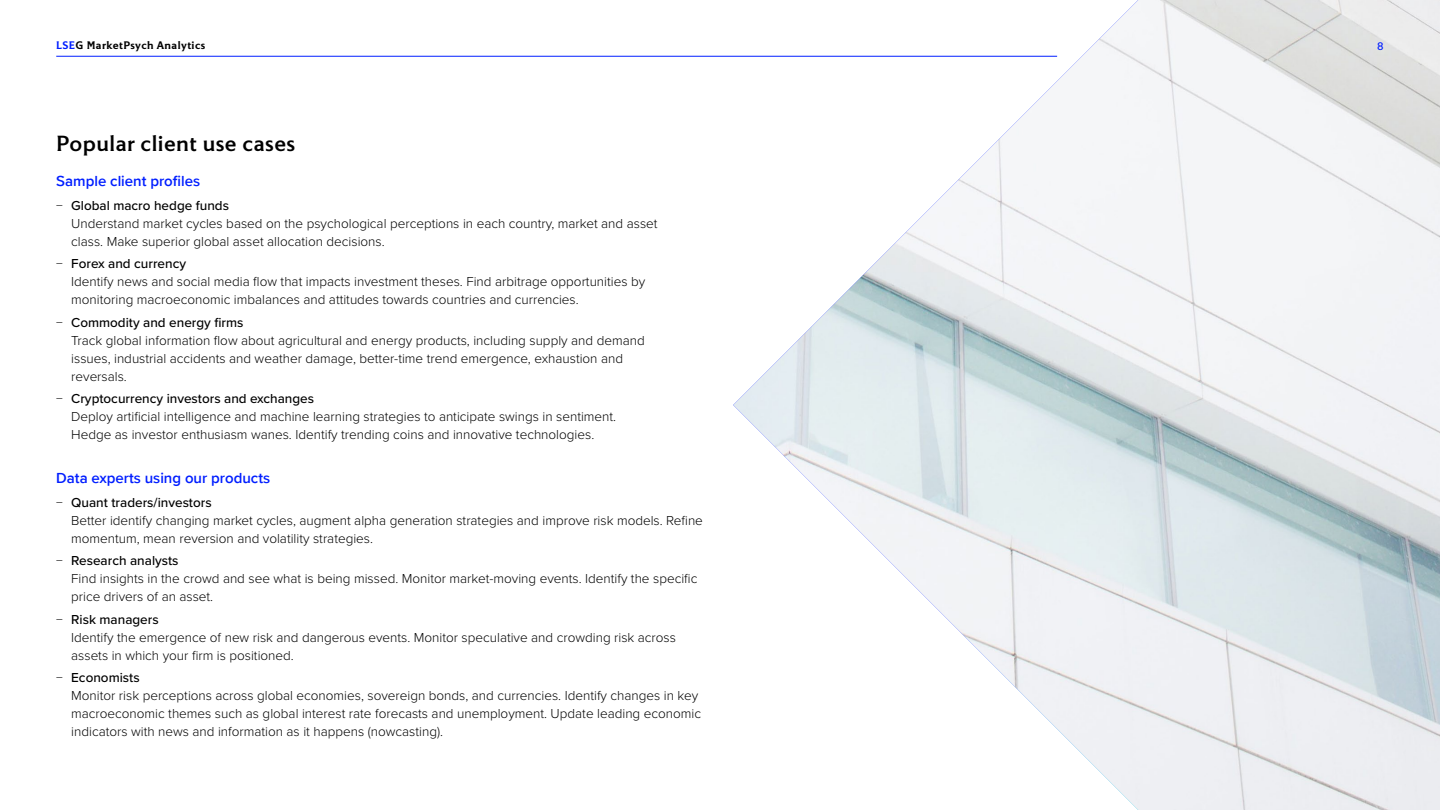
<style>
.page{position:relative;width:1440px;height:810px;background:#fff}
.page>*{position:absolute;margin:0;border:0;box-sizing:border-box;transform-origin:0 0}
.t1{font:500 22.5px "LSEG Motto";letter-spacing:.02em;color:#000}
.t2{font:600 15px "Proxima Nova";color:#001eff}
.t3{font:300 13.5px/18px "Proxima Nova";color:#000}
.t4{font:600 11.25px "LSEG Motto";letter-spacing:.04em;color:#000}
.t5{font:11.25px "LSEG Motto";color:#001eff}
.s1{color:#001eff}
.s2{font-weight:500}
</style>
<div class="page">
<img style="left:733px;top:0;width:707px;height:810px">
<hr style="left:56px;top:56px;width:1001px;height:1px;background:#001eff">
<p class="t4" style="left:56px;top:38px;width:151px"><span class="s1">LSE</span>G MarketPsych Analytics</p>
<p class="t5" style="left:1377px;top:39px;width:8px">8</p>
<h1 class="t1" style="left:56px;top:130px;width:241px">Popular client use cases</h1>
<p class="t2" style="left:56px;top:170px;width:145px">Sample client profiles</p>
<p class="t3" style="left:71px;top:196px;width:588px;text-indent:-15px">− <span class="s2">Global macro hedge funds<br></span>Understand market cycles based on the psychological perceptions in each country, market and asset class. Make superior global asset allocation decisions.</p>
<p class="t3" style="left:71px;top:254px;width:576px;text-indent:-15px">− <span class="s2">Forex and currency<br></span>Identify news and social media flow that impacts investment theses. Find arbitrage opportunities by monitoring macroeconomic imbalances and attitudes towards countries and currencies.</p>
<p class="t3" style="left:71px;top:313px;width:575px;text-indent:-15px">− <span class="s2">Commodity and energy firms<br></span>Track global information flow about agricultural and energy products, including supply and demand issues, industrial accidents and weather damage, better-time trend emergence, exhaustion and reversals.</p>
<p class="t3" style="left:71px;top:389px;width:546px;text-indent:-15px">− <span class="s2">Cryptocurrency investors and exchanges<br></span>Deploy artificial intelligence and machine learning strategies to anticipate swings in sentiment.<br>Hedge as investor enthusiasm wanes. Identify trending coins and innovative technologies.</p>
<p class="t2" style="left:56px;top:467px;width:216px">Data experts using our products</p>
<p class="t3" style="left:71px;top:493px;width:633px;text-indent:-15px">− <span class="s2">Quant traders/investors<br></span>Better identify changing market cycles, augment alpha generation strategies and improve risk models. Refine momentum, mean reversion and volatility strategies.</p>
<p class="t3" style="left:71px;top:551px;width:628px;text-indent:-15px">− <span class="s2">Research analysts<br></span>Find insights in the crowd and see what is being missed. Monitor market-moving events. Identify the specific price drivers of an asset.</p>
<p class="t3" style="left:71px;top:610px;width:606px;text-indent:-15px">− <span class="s2">Risk managers<br></span>Identify the emergence of new risk and dangerous events. Monitor speculative and crowding risk across assets in which your firm is positioned.</p>
<p class="t3" style="left:71px;top:668px;width:631px;text-indent:-15px">− <span class="s2">Economists<br></span>Monitor risk perceptions across global economies, sovereign bonds, and currencies. Identify changes in key macroeconomic themes such as global interest rate forecasts and unemployment. Update leading economic indicators with news and information as it happens (nowcasting).</p>
</div>
